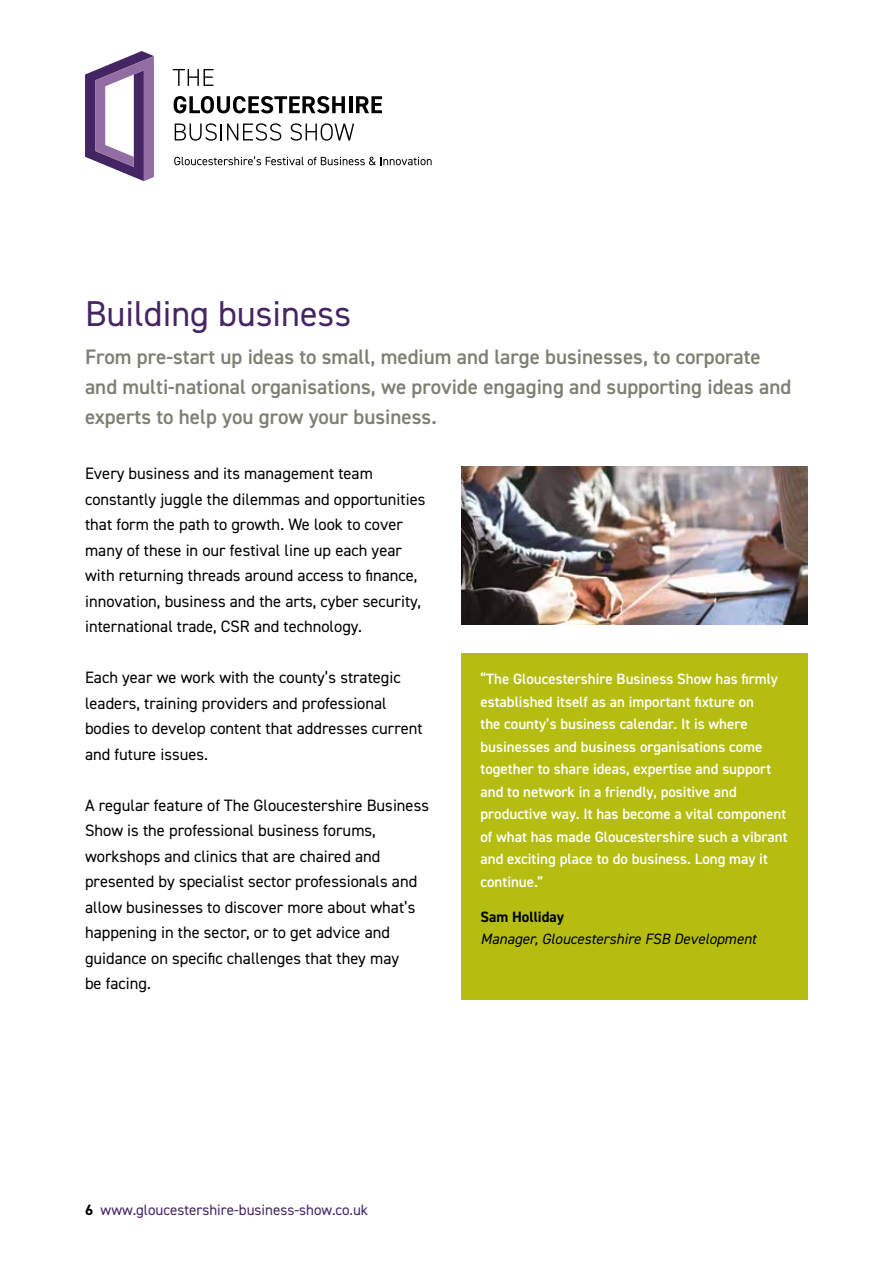
<style>
.page{position:relative;width:893px;height:1263px;background:#fff}
.page>*{position:absolute;margin:0;border:0;box-sizing:border-box;transform-origin:0 0}
.t1{font:36px "DIN2014";color:#452563}
.t2{font:600 21px/30px "DIN2014";color:#7e7f73}
.t3{font:16.5px/25.5px "DIN2014";color:#000}
.t4{font:600 15px/22.5px "DIN2014";color:#fff}
.t5{font:15px "DIN2014";color:#452563}
.t6{font:italic 15px "DIN2014";color:#000}
.t7{font:700 15px "DIN2014";color:#000}
.s1{font-weight:700;color:#000}
</style>
<div class="page">
<svg style="left:85px;top:51px;width:69px;height:130px"></svg>
<svg style="left:173px;top:69px;width:40px;height:17px"></svg>
<svg style="left:174px;top:96px;width:171px;height:17px"></svg>
<hr style="left:349px;top:96px;width:3px;height:17px;background:#000">
<svg style="left:356px;top:96px;width:26px;height:17px"></svg>
<svg style="left:175px;top:123px;width:106px;height:18px"></svg>
<svg style="left:290px;top:123px;width:64px;height:18px"></svg>
<svg style="left:174px;top:156px;width:258px;height:9px"></svg>
<div style="left:461px;top:653px;width:347px;height:347px;background:#b4bd10"></div>
<img style="left:461px;top:466px;width:347px;height:159px">
<h1 class="t1" style="left:85px;top:291px;width:268px">Building business</h1>
<p class="t2" style="left:85px;top:341px;width:708px">From pre-start up ideas to small, medium and large businesses, to corporate and multi-national organisations, we provide engaging and supporting ideas and experts to help you grow your business.</p>
<p class="t3" style="left:85px;top:461px;width:342px">Every business and its management team constantly juggle the dilemmas and opportunities that form the path to growth. We look to cover many of these in our festival line up each year with returning threads around access to finance, innovation, business and the arts, cyber security, international trade, CSR and technology.</p>
<p class="t3" style="left:85px;top:665px;width:339px">Each year we work with the county’s strategic leaders, training providers and professional bodies to develop content that addresses current and future issues.</p>
<p class="t3" style="left:85px;top:792px;width:346px">A regular feature of The Gloucestershire Business Show is the professional business forums, workshops and clinics that are chaired and presented by specialist sector professionals and allow businesses to discover more about what’s happening in the sector, or to get advice and guidance on specific challenges that they may<br>be facing.</p>
<p class="t4" style="left:480px;top:667px;width:308px">“The Gloucestershire Business Show has firmly established itself as an important fixture on<br>the county’s business calendar. It is where businesses and business organisations come together to share ideas, expertise and support and to network in a friendly, positive and productive way. It has become a vital component of what has made Gloucestershire such a vibrant and exciting place to do business. Long may it continue.”</p>
<p class="t7" style="left:480px;top:907px;width:85px">Sam Holliday</p>
<p class="t6" style="left:480px;top:930px;width:277px">Manager, Gloucestershire FSB Development</p>
<p class="t5" style="left:85px;top:1200px;width:285px"><span class="s1">6</span> www.gloucestershire-business-show.co.uk</p>
</div>
